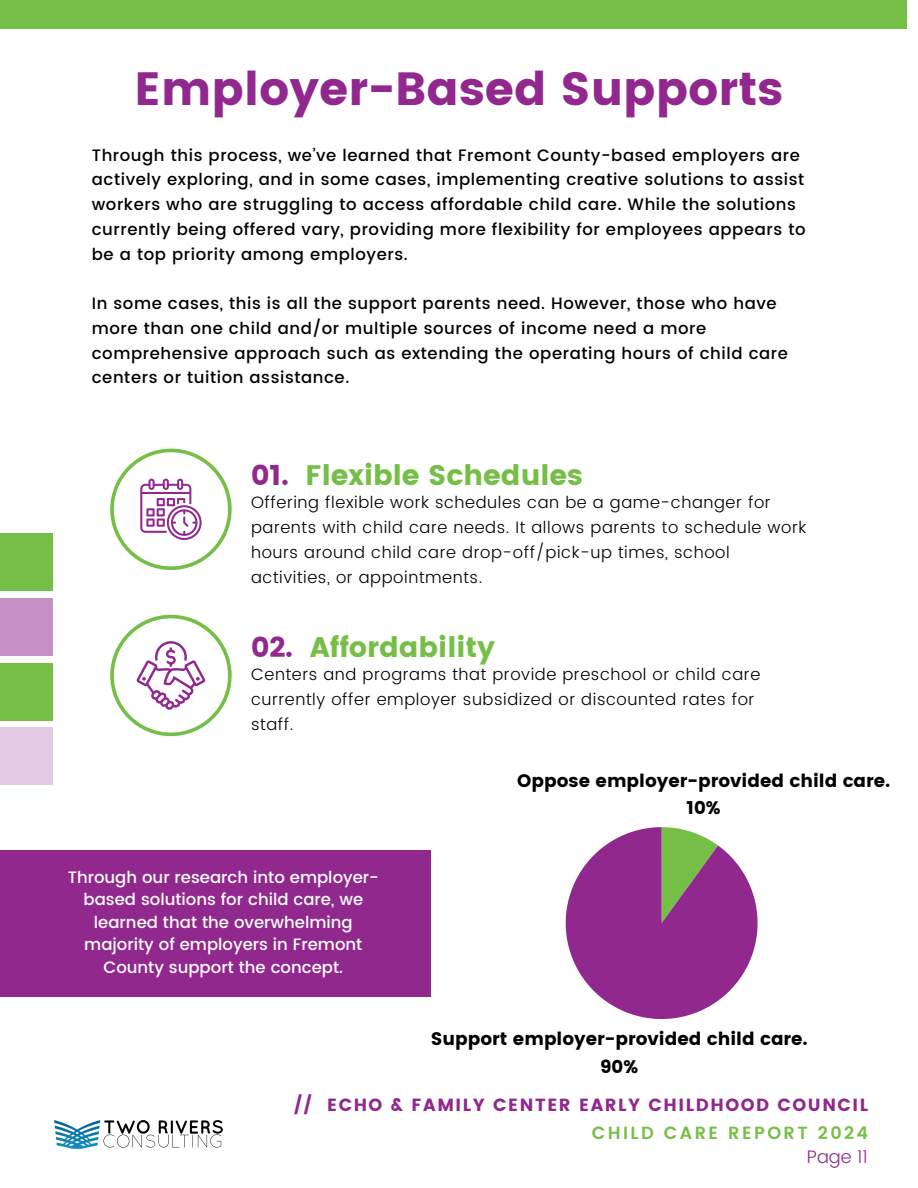
<style>
.page{position:relative;width:918px;height:1188px;background:#fff}
.page>*{position:absolute;margin:0;border:0;box-sizing:border-box;transform-origin:0 0}
.t1{font:46.5px "Poppins";color:#91288e}
.t2{font:28.2px "Poppins";color:#75bf46}
.t3{font:18.15px/27.6px "Poppins";color:#000;text-align:center}
.t4{font:300 18px "Poppins";color:#91288e}
.t5{font:17.55px "Poppins";letter-spacing:.09em;color:#91288e}
.t6{font:600 17.55px "Poppins";letter-spacing:.135em;color:#75bf46}
.t7{font:500 16.5px/24.8px "Poppins";letter-spacing:.035em;color:#000}
.t8{font:300 16.5px/24.8px "Poppins";letter-spacing:.035em;color:#000}
.t9{font:500 16.5px/22.5px "Poppins";color:#fff;text-align:center}
.s1{color:#91288e}
</style>
<div class="page">
<div style="left:0;top:0;width:907px;height:29px;background:#75bf46"></div>
<div style="left:0;top:727px;width:53px;height:58px;background:#e3cae2"></div>
<div style="left:0;top:663px;width:53px;height:57px;background:#75bf46"></div>
<div style="left:0;top:598px;width:53px;height:58px;background:#c692c5"></div>
<div style="left:0;top:533px;width:53px;height:58px;background:#75bf46"></div>
<svg style="left:110px;top:615px;width:122px;height:121px"></svg>
<svg style="left:110px;top:449px;width:122px;height:121px"></svg>
<svg style="left:566px;top:827px;width:192px;height:192px"></svg>
<div style="left:0;top:850px;width:430px;height:147px;background:#91288e"></div>
<img style="left:54px;top:1120px;width:169px;height:29px">
<h1 class="t1" style="left:135px;top:61px;width:650px">Employer-Based Supports</h1>
<p class="t7" style="left:92px;top:143px;width:715px">Through this process, we’ve learned that Fremont County-based employers are actively exploring, and in some cases, implementing creative solutions to assist workers who are struggling to access affordable child care. While the solutions currently being offered vary, providing more flexibility for employees appears to be a top priority among employers.</p>
<p class="t7" style="left:92px;top:291px;width:698px">In some cases, this is all the support parents need. However, those who have more than one child and/or multiple sources of income need a more comprehensive approach such as extending the operating hours of child care centers or tuition assistance.</p>
<h2 class="t2" style="left:251px;top:459px;width:333px"><span class="s1">01.</span> Flexible Schedules</h2>
<p class="t8" style="left:251px;top:490px;width:557px">Offering flexible work schedules can be a game-changer for parents with child care needs. It allows parents to schedule work hours around child care drop-off/pick-up times, school activities, or appointments.</p>
<h2 class="t2" style="left:251px;top:631px;width:246px"><span class="s1">02.</span> Affordability</h2>
<p class="t8" style="left:251px;top:662px;width:511px">Centers and programs that provide preschool or child care currently offer employer subsidized or discounted rates for staff.</p>
<p class="t9" style="left:68px;top:866px;width:313px">Through our research into employer&shy;based solutions for child care, we learned that the overwhelming majority of employers in Fremont<br>County support the concept.</p>
<p class="t3" style="left:517px;top:767px;width:374px">Oppose employer-provided child care.<br>10%</p>
<p class="t3" style="left:431px;top:1025px;width:378px">Support employer-provided child care.<br>90%</p>
<p class="t5" style="left:294px;top:1094px;width:576px">// ECHO &amp; FAMILY CENTER EARLY CHILDHOOD COUNCIL</p>
<p class="t4" style="left:807px;top:1146px;width:62px">Page 11</p>
<p class="t6" style="left:592px;top:1122px;width:278px">CHILD CARE REPORT 2024</p>
</div>
